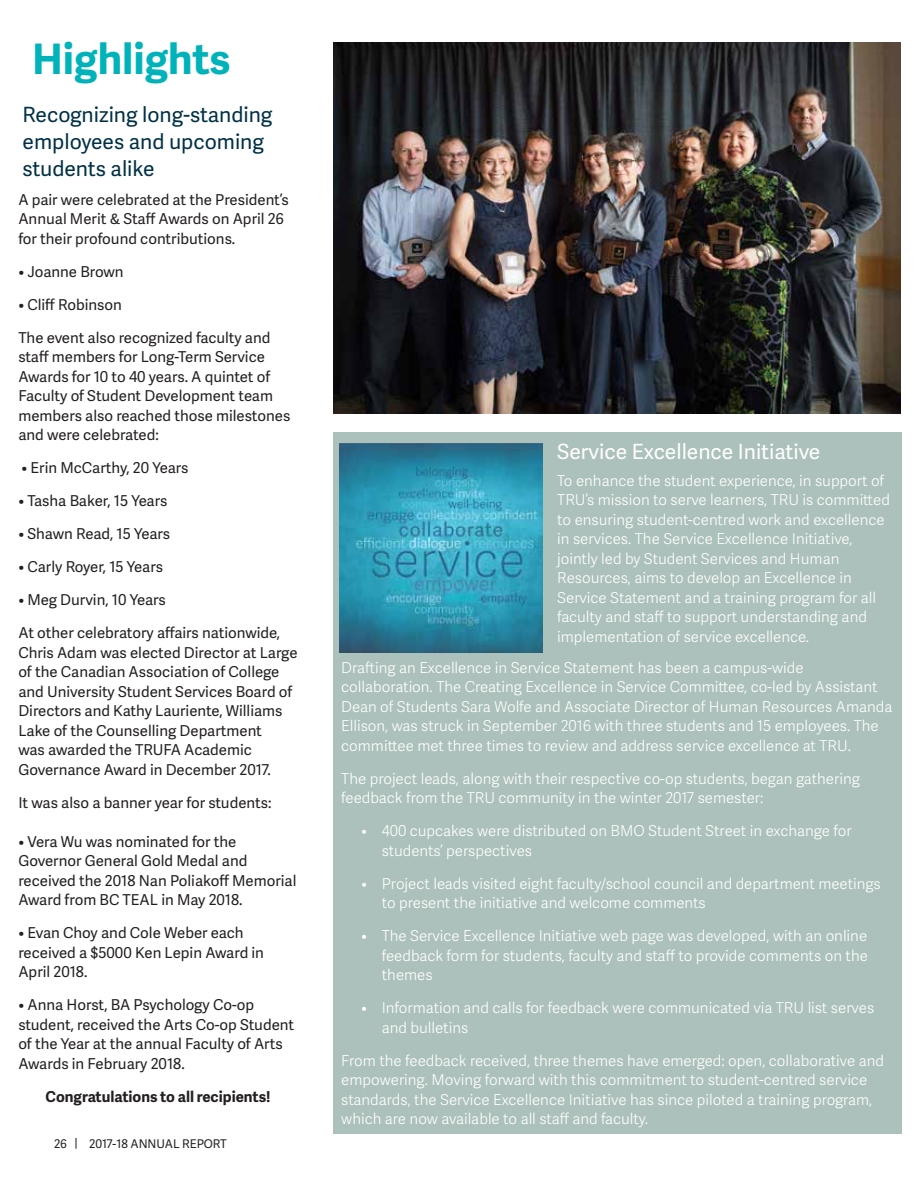
<style>
.page{position:relative;width:918px;height:1188px;background:#fff}
.page>*{position:absolute;margin:0;border:0;box-sizing:border-box;transform-origin:0 0}
.t1{font:700 42px "Adelle Sans";color:#00b3ba}
.t2{font:21px/27px "Adelle Sans";color:#003147}
.t3{font:21px "Adelle Sans";color:#fff}
.t4{font:300 15px/19.5px "Adelle Sans";color:#fff}
.t5{font:15px/19.5px "Adelle Sans";color:#231f20}
.t6{font:700 15px "Adelle Sans";color:#231f20}
.t7{font:12px "Adelle Sans";color:#231f20}
</style>
<div class="page">
<div style="left:333px;top:433px;width:568px;height:701px;background:#acc1bb"></div>
<img style="left:340px;top:443px;width:203px;height:210px">
<img style="left:334px;top:42px;width:566px;height:372px">
<h1 class="t1" style="left:32px;top:28px;width:200px">Highlights</h1>
<h2 class="t2" style="left:23px;top:100px;width:251px">Recognizing long-standing employees and upcoming students alike</h2>
<p class="t5" style="left:18px;top:189px;width:272px">A pair were celebrated at the President’s<br>Annual Merit &amp; Staff Awards on April 26 for their profound contributions.</p>
<p class="t5" style="left:18px;top:261px;width:107px">• Joanne Brown</p>
<p class="t5" style="left:18px;top:294px;width:105px">• Cliff Robinson</p>
<p class="t5" style="left:18px;top:327px;width:274px">The event also recognized faculty and staff members for Long-Term Service Awards for 10 to 40 years. A quintet of Faculty of Student Development team members also reached those milestones and were celebrated:</p>
<p class="t5" style="left:22px;top:458px;width:168px">• Erin McCarthy, 20 Years</p>
<p class="t5" style="left:18px;top:491px;width:151px">• Tasha Baker, 15 Years</p>
<p class="t5" style="left:18px;top:524px;width:153px">• Shawn Read, 15 Years</p>
<p class="t5" style="left:18px;top:557px;width:146px">• Carly Royer, 15 Years</p>
<p class="t5" style="left:18px;top:590px;width:149px">• Meg Durvin, 10 Years</p>
<p class="t5" style="left:18px;top:623px;width:281px">At other celebratory affairs nationwide, Chris Adam was elected Director at Large of the Canadian Association of College and University Student Services Board of Directors and Kathy Lauriente, Williams Lake of the Counselling Department<br>was awarded the TRUFA Academic Governance Award in December 2017.</p>
<p class="t5" style="left:18px;top:792px;width:255px">It was also a banner year for students:</p>
<p class="t5" style="left:18px;top:831px;width:280px">• Vera Wu was nominated for the Governor General Gold Medal and received the 2018 Nan Poliakoff Memorial Award from BC TEAL in May 2018.</p>
<p class="t5" style="left:18px;top:923px;width:247px">• Evan Choy and Cole Weber each received a $5000 Ken Lepin Award in<br>April 2018.</p>
<p class="t5" style="left:18px;top:995px;width:277px">• Anna Horst, BA Psychology Co-op student, received the Arts Co-op Student of the Year at the annual Faculty of Arts Awards in February 2018.</p>
<p class="t6" style="left:46px;top:1085px;width:226px">Congratulations to all recipients!</p>
<p class="t7" style="left:54px;top:1135px;width:176px">26 | 2016 17 ANNUAL REPORT</p>
<p class="t7" style="left:89px;top:1135px;width:139px">2017-18 ANNUAL REPORT</p>
<h2 class="t3" style="left:557px;top:436px;width:265px">Service Excellence Initiative</h2>
<p class="t4" style="left:557px;top:470px;width:334px">To enhance the student experience, in support of TRU’s mission to serve learners, TRU is committed to ensuring student-centred work and excellence in services. The Service Excellence Initiative, jointly led by Student Services and Human Resources, aims to develop an Excellence in Service Statement and a training program for all faculty and staff to support understanding and implementation of service excellence.</p>
<p class="t4" style="left:341px;top:657px;width:553px">Drafting an Excellence in Service Statement has been a campus-wide collaboration. The Creating Excellence in Service Committee, co-led by Assistant Dean of Students Sara Wolfe and Associate Director of Human Resources Amanda Ellison, was struck in September 2016 with three students and 15 employees. The committee met three times to review and address service excellence at TRU.</p>
<p class="t4" style="left:341px;top:768px;width:520px">The project leads, along with their respective co-op students, began gathering feedback from the TRU community in the winter 2017 semester:</p>
<p class="t4" style="left:382px;top:821px;width:471px;text-indent:-20px">• 400 cupcakes were distributed on BMO Student Street in exchange for students’ perspectives</p>
<p class="t4" style="left:382px;top:873px;width:501px;text-indent:-20px">• Project leads visited eight faculty/school council and department meetings to present the initiative and welcome comments</p>
<p class="t4" style="left:382px;top:926px;width:488px;text-align:justify;text-indent:-20px">• The Service Excellence Initiative web page was developed, with an online feedback form for students, faculty and staff to provide comments on the themes</p>
<p class="t4" style="left:382px;top:998px;width:494px;text-indent:-20px">• Information and calls for feedback were communicated via TRU list serves and bulletins</p>
<p class="t4" style="left:341px;top:1050px;width:544px">From the feedback received, three themes have emerged: open, collaborative and empowering. Moving forward with this commitment to student-centred service standards, the Service Excellence Initiative has since piloted a training program, which are now available to all staff and faculty.</p>
</div>
